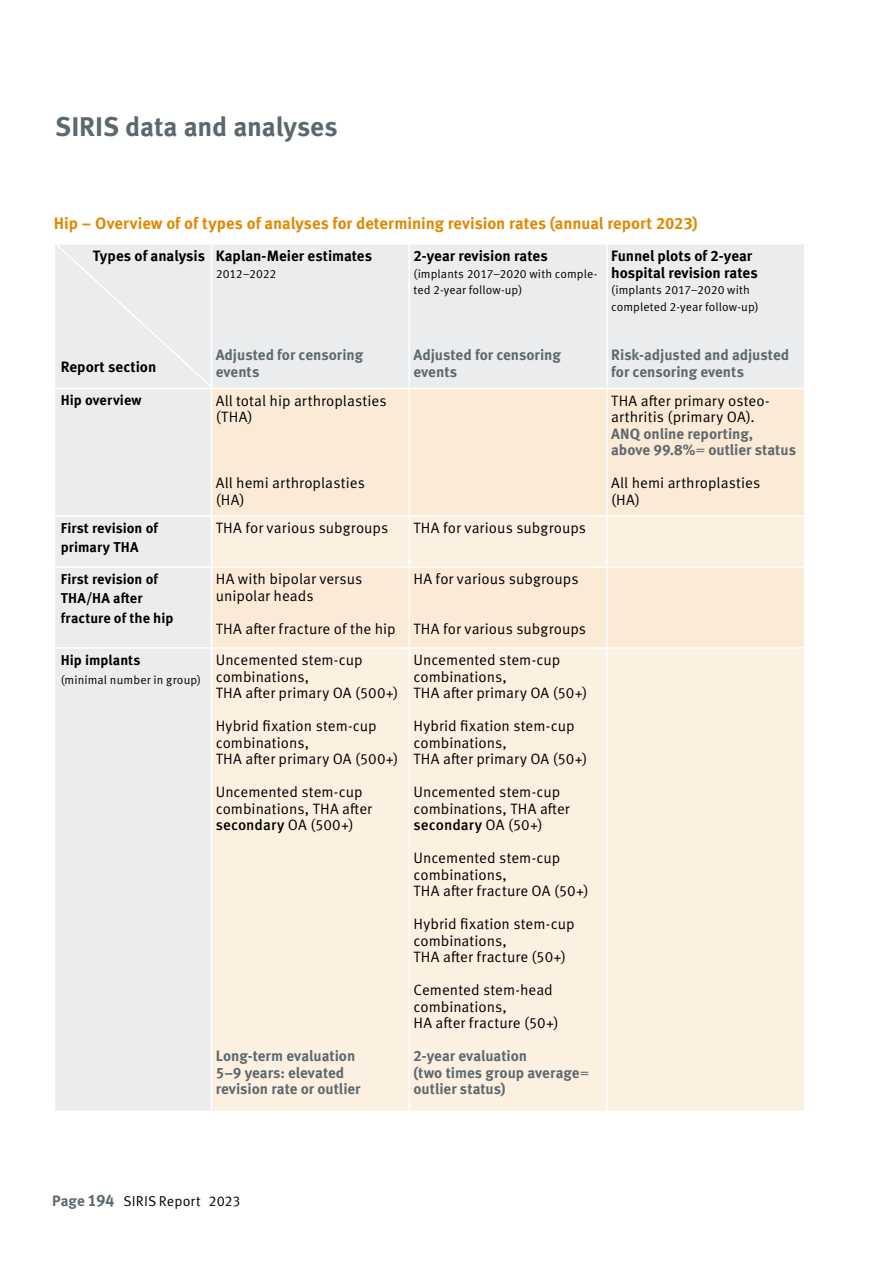
<style>
.page{position:relative;width:893px;height:1263px;background:#fff}
.page>*{position:absolute;margin:0;border:0;box-sizing:border-box;transform-origin:0 0}
.Kapiteltitel{font:700 27px "Meta Pro";letter-spacing:-.005em;color:#5d686e}
.Untertitel{font:700 16.5px "Meta Pro";color:#e18800}
.t1{font:15px/16.5px "Meta Pro Norm";color:#000}
.t2{font:700 15px/16.5px "Meta Pro";letter-spacing:-.005em;color:#5d686e}
.t3{font:700 15px "Meta Pro";letter-spacing:-.005em;color:#000}
.t4{font:500 15px "Meta Pro";letter-spacing:.005em;color:#000}
.t5{font:700 14.25px "Meta Pro";letter-spacing:.005em;color:#000}
.t6{font:14.25px "Meta Pro Norm";letter-spacing:.005em;color:#000}
.t7{font:12px/16.5px "Meta Pro Norm";letter-spacing:.005em;color:#000}
.s1{font-family:"Meta Pro Norm";font-weight:400}
.s2{font-family:"Meta Pro";font-weight:700;font-size:15px;color:#5d686e}
.s3{font-family:"Meta Pro";font-weight:700;font-size:16.5px;color:#5d686e}
</style>
<div class="page">
<div style="left:55px;top:245px;width:749px;height:866px;background:#eaecee"></div>
<div style="left:212px;top:389px;width:592px;height:126px;background:#fbead5"></div>
<svg style="left:212px;top:517px;width:592px;height:594px;background:#fbefdf"></svg>
<hr style="left:408px;top:245px;width:2px;height:143px;background:#fff">
<hr style="left:606px;top:245px;width:2px;height:143px;background:#fff">
<hr style="left:211px;top:517px;width:1px;height:49px;background:#fff">
<hr style="left:408px;top:517px;width:2px;height:49px;background:#fff">
<hr style="left:606px;top:517px;width:2px;height:49px;background:#fff">
<hr style="left:211px;top:649px;width:1px;height:462px;background:#fff">
<hr style="left:408px;top:649px;width:2px;height:462px;background:#fff">
<hr style="left:606px;top:649px;width:2px;height:462px;background:#fff">
<hr style="left:212px;top:388px;width:197px;height:1px;background:#fff">
<hr style="left:211px;top:389px;width:1px;height:126px;background:#fff">
<hr style="left:409px;top:388px;width:198px;height:1px;background:#fff">
<hr style="left:408px;top:389px;width:2px;height:126px;background:#fff">
<hr style="left:607px;top:388px;width:198px;height:1px;background:#fff">
<hr style="left:606px;top:389px;width:2px;height:126px;background:#fff">
<hr style="left:54px;top:515px;width:158px;height:2px;background:#fff">
<hr style="left:212px;top:515px;width:197px;height:2px;background:#fff">
<hr style="left:409px;top:515px;width:198px;height:2px;background:#fff">
<hr style="left:607px;top:515px;width:198px;height:2px;background:#fff">
<hr style="left:54px;top:566px;width:158px;height:2px;background:#fff">
<hr style="left:212px;top:566px;width:197px;height:2px;background:#fff">
<hr style="left:211px;top:568px;width:1px;height:79px;background:#fff">
<hr style="left:409px;top:566px;width:198px;height:2px;background:#fff">
<hr style="left:408px;top:568px;width:2px;height:79px;background:#fff">
<hr style="left:607px;top:566px;width:198px;height:2px;background:#fff">
<hr style="left:606px;top:568px;width:2px;height:79px;background:#fff">
<hr style="left:54px;top:647px;width:158px;height:2px;background:#fff">
<hr style="left:212px;top:647px;width:197px;height:2px;background:#fff">
<hr style="left:409px;top:647px;width:198px;height:2px;background:#fff">
<hr style="left:607px;top:647px;width:198px;height:2px;background:#fff">
<div style="left:55px;top:245px;width:159px;height:144px;background:#eaecee"></div>
<p class="Kapiteltitel" style="left:55px;top:106px;width:284px">SIRIS data and analyses</p>
<p class="Untertitel" style="left:54px;top:210px;width:645px">Hip – Overview of of types of analyses for determining revision rates (annual report 2023)</p>
<p class="t3" style="left:93px;top:244px;width:114px">Types of analysis</p>
<p class="t3" style="left:611px;top:244px;width:142px">Funnel plots of 2-year</p>
<p class="t3" style="left:611px;top:261px;width:148px">hospital revision rates</p>
<p class="t7" style="left:611px;top:281px;width:140px">(implants 2017–2020 with</p>
<p class="t7" style="left:611px;top:298px;width:149px">completed 2-year follow-up)</p>
<p class="t2" style="left:611px;top:346px;width:179px">Risk-adjusted and adjusted for censoring events</p>
<p class="t3" style="left:216px;top:244px;width:158px">Kaplan-Meier estimates</p>
<p class="t7" style="left:216px;top:265px;width:62px">2012–2022</p>
<p class="t3" style="left:413px;top:244px;width:136px">2-year revision rates</p>
<p class="t7" style="left:413px;top:265px;width:185px">(implants 2017–2020 with comple&shy;ted 2-year follow-up)</p>
<p class="t2" style="left:216px;top:346px;width:149px">Adjusted for censoring events</p>
<p class="t2" style="left:413px;top:346px;width:149px">Adjusted for censoring events</p>
<p class="t3" style="left:61px;top:355px;width:97px">Report section</p>
<p class="t5" style="left:61px;top:389px;width:82px">Hip overview</p>
<p class="t1" style="left:216px;top:391px;width:172px">All total hip arthroplasties (THA)</p>
<p class="t1" style="left:216px;top:474px;width:151px">All hemi arthroplasties</p>
<p class="t1" style="left:216px;top:490px;width:30px">(HA)</p>
<p class="t5" style="left:61px;top:517px;width:99px">First revision of</p>
<p class="t5" style="left:61px;top:536px;width:79px">primary THA</p>
<p class="t1" style="left:216px;top:519px;width:174px">THA for various subgroups</p>
<p class="t1" style="left:413px;top:519px;width:174px">THA for various subgroups</p>
<p class="t5" style="left:61px;top:568px;width:99px">First revision of</p>
<p class="t5" style="left:61px;top:587px;width:83px">THA/HA after</p>
<p class="t5" style="left:61px;top:607px;width:114px">fracture of the hip</p>
<p class="t1" style="left:216px;top:570px;width:148px">HA with bipolar versus</p>
<p class="t1" style="left:216px;top:586px;width:99px">unipolar heads</p>
<p class="t1" style="left:216px;top:619px;width:182px">THA after fracture of the hip</p>
<p class="t1" style="left:413px;top:570px;width:167px">HA for various subgroups</p>
<p class="t1" style="left:413px;top:619px;width:174px">THA for various subgroups</p>
<p class="t5" style="left:61px;top:648px;width:81px">Hip implants</p>
<p class="t7" style="left:61px;top:671px;width:142px">(minimal number in group)</p>
<p class="t1" style="left:216px;top:651px;width:148px">Uncemented stem-cup</p>
<p class="t1" style="left:216px;top:667px;width:95px">combinations,</p>
<p class="t1" style="left:216px;top:684px;width:184px">THA after primary OA (500+)</p>
<p class="t1" style="left:216px;top:717px;width:163px">Hybrid fixation stem-cup</p>
<p class="t1" style="left:216px;top:733px;width:95px">combinations,</p>
<p class="t1" style="left:216px;top:750px;width:184px">THA after primary OA (500+)</p>
<p class="t1" style="left:216px;top:783px;width:148px">Uncemented stem-cup</p>
<p class="t1" style="left:216px;top:799px;width:158px">combinations, THA after</p>
<p class="t4" style="left:216px;top:813px;width:139px">secondary <span class="s1">OA (500+)</span></p>
<p class="t2" style="left:216px;top:1047px;width:141px">Long-term evaluation</p>
<p class="t2" style="left:216px;top:1063px;width:130px">5–9 years: elevated</p>
<p class="t2" style="left:216px;top:1080px;width:146px">revision rate or outlier</p>
<p class="t1" style="left:413px;top:651px;width:148px">Uncemented stem-cup</p>
<p class="t1" style="left:413px;top:667px;width:95px">combinations,</p>
<p class="t1" style="left:413px;top:684px;width:175px">THA after primary OA (50+)</p>
<p class="t1" style="left:413px;top:717px;width:163px">Hybrid fixation stem-cup</p>
<p class="t1" style="left:413px;top:733px;width:95px">combinations,</p>
<p class="t1" style="left:413px;top:750px;width:175px">THA after primary OA (50+)</p>
<p class="t1" style="left:413px;top:783px;width:148px">Uncemented stem-cup</p>
<p class="t1" style="left:413px;top:799px;width:158px">combinations, THA after</p>
<p class="t4" style="left:413px;top:813px;width:131px">secondary <span class="s1">OA (50+)</span></p>
<p class="t1" style="left:413px;top:849px;width:148px">Uncemented stem-cup</p>
<p class="t1" style="left:413px;top:865px;width:95px">combinations,</p>
<p class="t1" style="left:413px;top:882px;width:177px">THA after fracture OA (50+)</p>
<p class="t1" style="left:413px;top:915px;width:163px">Hybrid fixation stem-cup</p>
<p class="t1" style="left:413px;top:931px;width:95px">combinations,</p>
<p class="t1" style="left:413px;top:948px;width:154px">THA after fracture (50+)</p>
<p class="t1" style="left:413px;top:981px;width:141px">Cemented stem-head</p>
<p class="t1" style="left:413px;top:997px;width:95px">combinations,</p>
<p class="t1" style="left:413px;top:1014px;width:147px">HA after fracture (50+)</p>
<p class="t2" style="left:413px;top:1047px;width:115px">2-year evaluation</p>
<p class="t2" style="left:413px;top:1063px;width:177px">(two times group average<span class="s1">= </span>outlier status)</p>
<p class="t1" style="left:611px;top:391px;width:160px">THA after primary osteo-</p>
<p class="t1" style="left:611px;top:408px;width:145px">arthritis (primary OA).</p>
<p class="t2" style="left:611px;top:424px;width:144px">ANQ online reporting,</p>
<p class="t2" style="left:611px;top:441px;width:186px">above 99.8%<span class="s1">=</span> outlier status</p>
<p class="t1" style="left:611px;top:474px;width:151px">All hemi arthroplasties</p>
<p class="t1" style="left:611px;top:490px;width:30px">(HA)</p>
<p class="t6" style="left:52px;top:1190px;width:190px"><span class="s2">Page</span> <span class="s3">194</span> SIRIS Report 2023</p>
</div>
